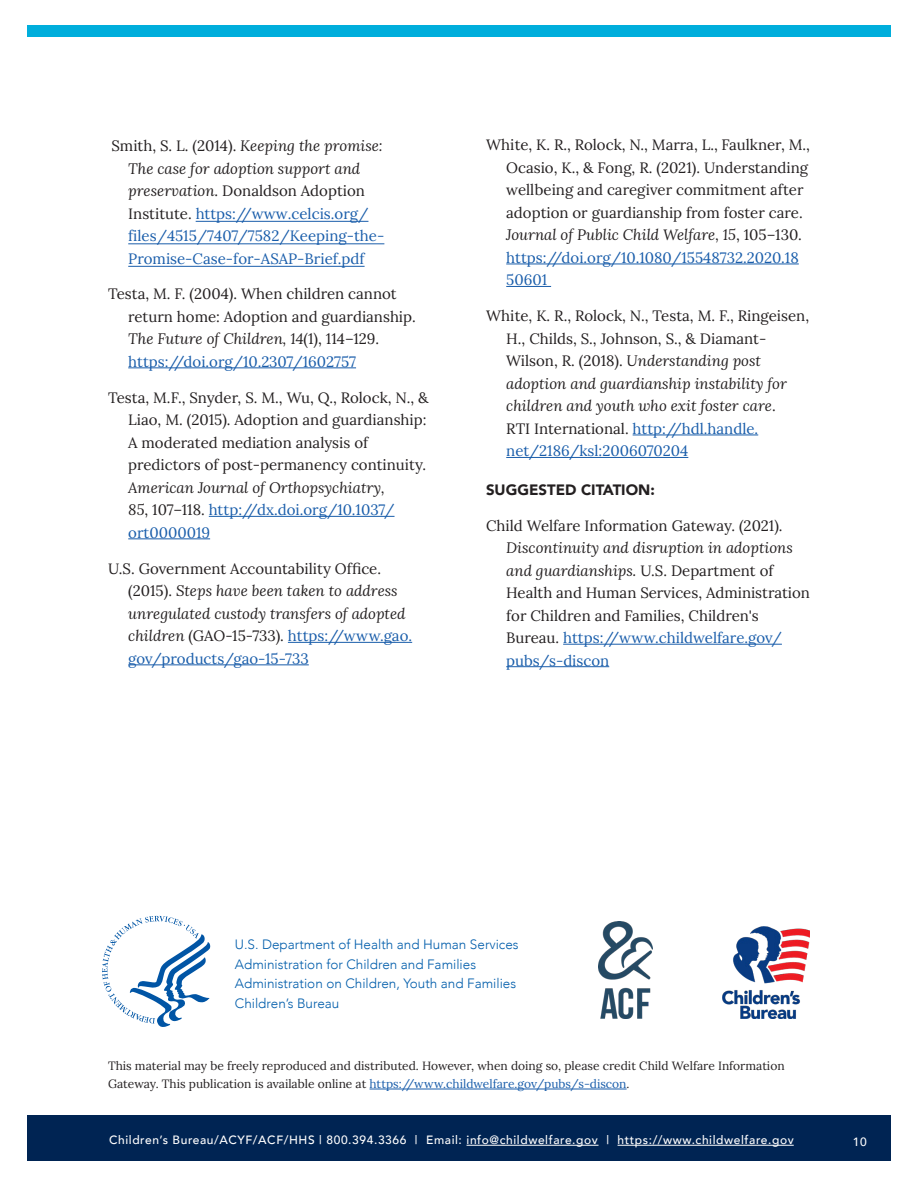
<style>
.page{position:relative;width:918px;height:1188px;background:#fff}
.page>*{position:absolute;margin:0;border:0;box-sizing:border-box;transform-origin:0 0}
.t1{font:15px/22.5px "Lora";color:#231f20}
.t2{font:italic 15px/22.5px "Lora";color:#231f20}
.t3{font:15px/22.5px "Lora";color:#195daa}
.t4{font:900 15px "Avenir";color:#231f20}
.t5{font:300 13.5px/19.5px "Avenir";color:#015dab}
.t6{font:12px/18px "Lora";color:#231f20}
.t7{font:500 12px "Avenir";letter-spacing:.05em;color:#fff}
.s1{font-style:normal}
.s2{font-style:italic;color:#231f20}
.s3{color:#231f20}
.s4{font-style:italic}
.s5{color:#195daa}
.s6{font-style:normal;color:#195daa}
</style>
<div class="page">
<div style="left:27px;top:1116px;width:864px;height:45px;background:#002453"></div>
<hr style="left:467px;top:1145px;width:132px;height:1px;background:#fff">
<hr style="left:618px;top:1145px;width:176px;height:1px;background:#fff">
<div style="left:27px;top:26px;width:864px;height:12px;background:#00aedc"></div>
<hr style="left:128px;top:367px;width:228px;height:1px;background:#195daa">
<hr style="left:209px;top:516px;width:186px;height:1px;background:#195daa">
<hr style="left:128px;top:538px;width:82px;height:1px;background:#195daa">
<hr style="left:288px;top:642px;width:124px;height:1px;background:#195daa">
<hr style="left:128px;top:664px;width:181px;height:1px;background:#195daa">
<hr style="left:506px;top:264px;width:293px;height:1px;background:#195daa">
<hr style="left:506px;top:286px;width:45px;height:1px;background:#195daa">
<hr style="left:633px;top:435px;width:125px;height:1px;background:#195daa">
<hr style="left:506px;top:457px;width:182px;height:1px;background:#195daa">
<hr style="left:563px;top:644px;width:219px;height:1px;background:#195daa">
<hr style="left:506px;top:666px;width:103px;height:1px;background:#195daa">
<hr style="left:370px;top:1089px;width:257px;height:1px;background:#195daa">
<svg style="left:102px;top:916px;width:108px;height:111px"></svg>
<img style="left:599px;top:921px;width:53px;height:98px">
<img style="left:722px;top:927px;width:88px;height:92px">
<hr style="left:196px;top:221px;width:172px;height:1px;background:#195daa">
<hr style="left:128px;top:243px;width:256px;height:1px;background:#195daa">
<hr style="left:128px;top:266px;width:237px;height:1px;background:#195daa">
<p class="t2" style="left:111px;top:134px;width:273px"><span class="s1">Smith, S. L. (2014).</span> Keeping the promise:</p>
<p class="t3" style="left:128px;top:156px;width:258px"><span class="s2">The case for adoption support and preservation</span><span class="s3">. Donaldson Adoption Institute.</span> https://www.celcis.org/ files/4515/7407/7582/Keeping-the-Promise-Case-for-ASAP-Brief.pdf</p>
<p class="t1" style="left:128px;top:282px;width:289px;text-indent:-20px">Testa, M. F. (2004). When children cannot return home: Adoption and guardianship.<br><span class="s4">The Future of Children, 14</span>(1), 114–129. <span class="s5">https://doi.org/10.2307/1602757</span></p>
<p class="t1" style="left:128px;top:385px;width:302px;text-indent:-20px">Testa, M.F., Snyder, S. M., Wu, Q., Rolock, N., &amp; Liao, M. (2015). Adoption and guardianship:<br>A moderated mediation analysis of predictors of post-permanency continuity.<br><span class="s4">American Journal of Orthopsychiatry,<br>85</span>, 107–118. <span class="s5">http://dx.doi.org/10.1037/ ort0000019</span></p>
<p class="t2" style="left:128px;top:557px;width:285px;text-indent:-20px"><span class="s1">U.S. Government Accountability Office. (2015).</span> Steps have been taken to address unregulated custody transfers of adopted children <span class="s1">(GAO-15-733).</span> <span class="s6">https://www.gao. gov/products/gao-15-733</span></p>
<p class="t1" style="left:506px;top:133px;width:305px;text-indent:-20px">White, K. R., Rolock, N., Marra, L., Faulkner, M., Ocasio, K., &amp; Fong, R. (2021). Understanding wellbeing and caregiver commitment after adoption or guardianship from foster care.<br><span class="s4">Journal of Public Child Welfare, 15</span>, 105–130. <span class="s5">https://doi.org/10.1080/15548732.2020.18<br>50601</span></p>
<p class="t1" style="left:506px;top:304px;width:304px;text-indent:-20px">White, K. R., Rolock, N., Testa, M. F., Ringeisen, H., Childs, S., Johnson, S., &amp; Diamant-Wilson, R. (2018). <span class="s4">Understanding post adoption and guardianship instability for children and youth who exit foster care</span>.<br>RTI International. <span class="s5">http://hdl.handle. net/2186/ksl:2006070204</span></p>
<h3 class="t4" style="left:486px;top:477px;width:170px">SUGGESTED CITATION:</h3>
<p class="t1" style="left:506px;top:513px;width:305px;text-indent:-20px">Child Welfare Information Gateway. (2021).<br><span class="s4">Discontinuity and disruption in adoptions and guardianships.</span> U.S. Department of Health and Human Services, Administration for Children and Families, Children's Bureau. <span class="s5">https://www.childwelfare.gov/ pubs/s-discon</span></p>
<p class="t5" style="left:235px;top:935px;width:285px">U.S. Department of Health and Human Services Administration for Children and Families Administration on Children, Youth and Families Children’s Bureau</p>
<p class="t6" style="left:108px;top:1056px;width:678px">This material may be freely reproduced and distributed. However, when doing so, please credit Child Welfare Information<br>Gateway. This publication is available online at <span class="s5">https://www.childwelfare.gov/pubs/s-discon</span>.</p>
<p class="t7" style="left:109px;top:1130px;width:686px">Children’s Bureau/ACYF/ACF/HHS | 800.394.3366 | Email: info@childwelfare.gov | https://www.childwelfare.gov</p>
<p class="t7" style="left:853px;top:1131px;width:15px">10</p>
</div>
